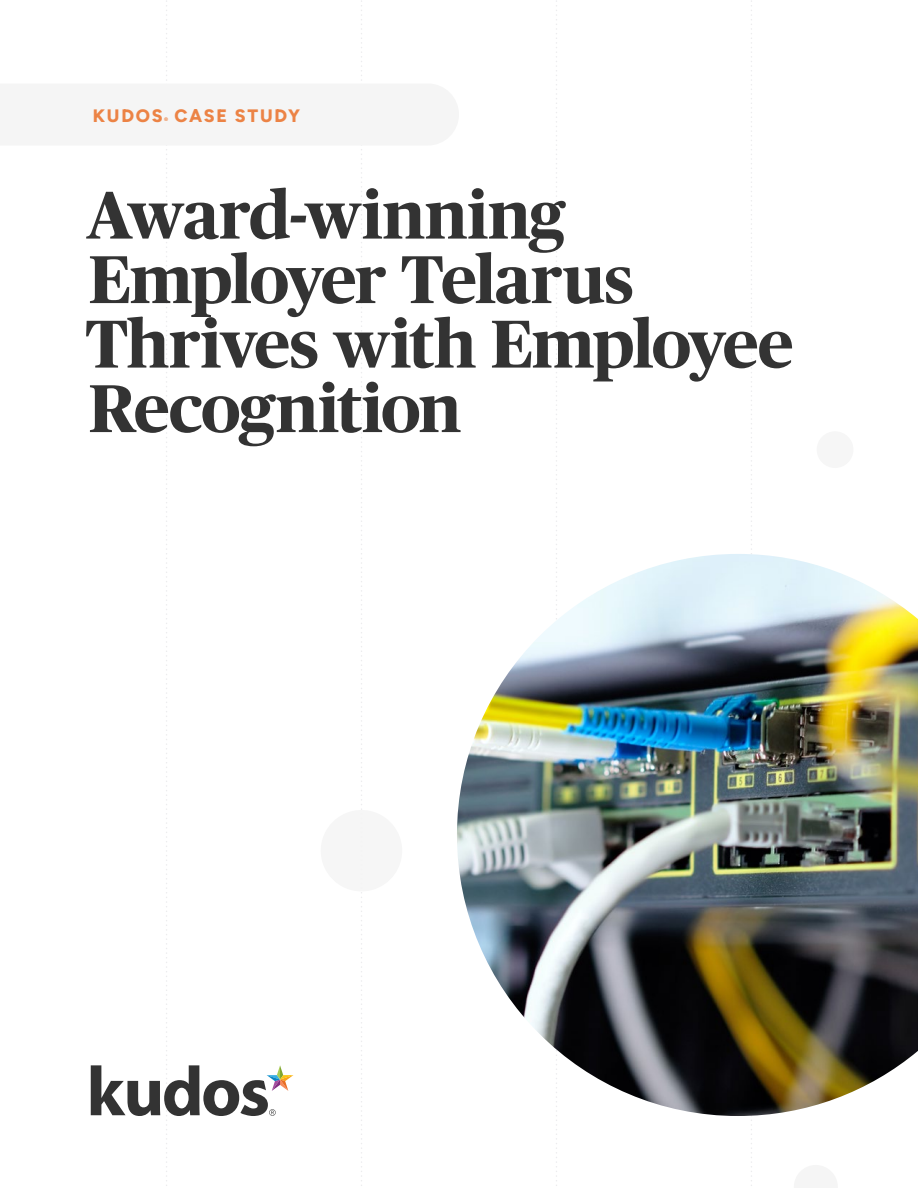
<style>
.page{position:relative;width:918px;height:1188px;background:#fff}
.page>*{position:absolute;margin:0;border:0;box-sizing:border-box;transform-origin:0 0}
.Publico_Headline___4{font:700 67.5px/64.5px "Publico Headline";letter-spacing:-.015em;color:#333}
.Figtree___Small_Caps{font:300 18px "Figtree";letter-spacing:.095em;color:#ec8345}
.Figtree___Small_Caps-2{font:300 6.6px "Figtree";color:#ec8345}
</style>
<div class="page">
<svg style="left:556px;top:0;width:1px;height:1186px"></svg>
<svg style="left:751px;top:0;width:1px;height:1186px"></svg>
<div style="left:817px;top:431px;width:36px;height:37px;background:#f5f5f5;border-radius:50%"></div>
<img style="left:459px;top:554px;width:459px;height:562px">
<svg style="left:90px;top:0;width:369px;height:1186px"></svg>
<p class="Figtree___Small_Caps" style="left:93px;top:106px;width:71px">KUDOS</p>
<p class="Figtree___Small_Caps-2" style="left:164px;top:116px;width:6px">®</p>
<p class="Figtree___Small_Caps" style="left:175px;top:106px;width:127px">CASE STUDY</p>
<p class="Publico_Headline___4" style="left:85px;top:179px;width:710px">Award-winning<br>Employer Telarus<br>Thrives with Employee<br>Recognition</p>
</div>
